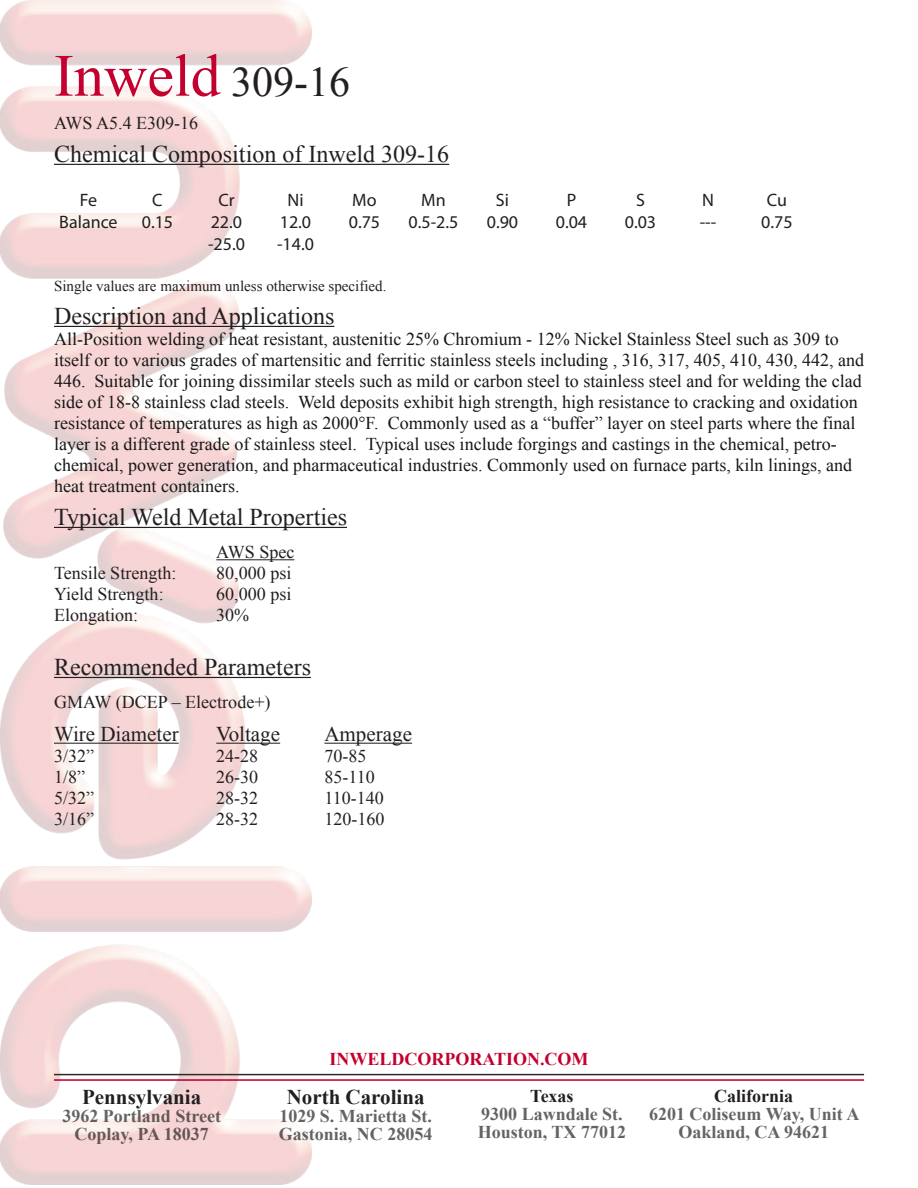
<style>
.page{position:relative;width:918px;height:1188px;background:#fff}
.page>*{position:absolute;margin:0;border:0;box-sizing:border-box;transform-origin:0 0}
.t1{font:60px "Times New Roman";color:#c3002f}
.t2{font:24px "Times New Roman";color:#231f20}
.t3{font:21px "Times New Roman";color:#231f20}
.t4{font:700 21px "Times New Roman";color:#231f20}
.t5{font:18px/21px "Times New Roman";color:#181717}
.t6{font:18px "Times New Roman";color:#231f20}
.t7{font:700 18px/18px "Times New Roman";color:rgb(35 31 32/.7);text-align:center}
.t8{font:18px/21.6px "Myriad Pro";color:#231f20;text-align:center}
.t9{font:700 18px "Times New Roman";color:#c3002f}
.t10{font:700 18px "Times New Roman";color:#231f20}
.t11{font:15px "Times New Roman";color:#231f20}
.s1{font-size:42px;color:#231f20}
</style>
<div class="page">
<img style="left:0;top:0;width:312px;height:1185px">
<hr style="left:54px;top:1079px;width:810px;height:2px;background:#c3002f">
<hr style="left:54px;top:1074px;width:810px;height:1px;background:#2e2a25">
<hr style="left:54px;top:164px;width:395px;height:1px;background:#231f20">
<hr style="left:54px;top:326px;width:280px;height:1px;background:#231f20">
<hr style="left:54px;top:527px;width:293px;height:1px;background:#231f20">
<hr style="left:216px;top:559px;width:78px;height:1px;background:#231f20">
<hr style="left:54px;top:677px;width:257px;height:1px;background:#231f20">
<hr style="left:54px;top:743px;width:125px;height:1px;background:#231f20">
<hr style="left:216px;top:743px;width:64px;height:1px;background:#231f20">
<hr style="left:324px;top:743px;width:88px;height:1px;background:#231f20">
<h1 class="t1" style="left:54px;top:35px;width:298px">Inweld <span class="s1">309-16</span></h1>
<p class="t6" style="left:54px;top:111px;width:146px">AWS A5.4 E309-16</p>
<h2 class="t2" style="left:54px;top:138px;width:397px">Chemical Composition of Inweld 309-16</h2>
<p class="t8" style="left:59px;top:189px;width:60px">Fe<br>Balance</p>
<p class="t8" style="left:142px;top:189px;width:33px">C<br>0.15</p>
<p class="t8" style="left:208px;top:189px;width:38px">Cr<br>22.0 -25.0</p>
<p class="t8" style="left:277px;top:189px;width:38px">Ni<br>12.0 -14.0</p>
<p class="t8" style="left:349px;top:189px;width:33px;text-align:left">Mo<br>0.75</p>
<p class="t8" style="left:409px;top:189px;width:51px">Mn<br>0.5-2.5</p>
<p class="t8" style="left:487px;top:189px;width:33px">Si<br>0.90</p>
<p class="t8" style="left:556px;top:189px;width:33px">P<br>0.04</p>
<p class="t8" style="left:625px;top:189px;width:33px">S<br>0.03</p>
<p class="t8" style="left:700px;top:189px;width:18px;text-align:left">N ---</p>
<p class="t8" style="left:761px;top:189px;width:33px">Cu<br>0.75</p>
<p class="t11" style="left:54px;top:276px;width:334px">Single values are maximum unless otherwise specified.</p>
<h2 class="t2" style="left:54px;top:300px;width:282px">Description and Applications</h2>
<p class="t5" style="left:54px;top:328px;width:812px">All-Position welding of heat resistant, austenitic 25% Chromium - 12% Nickel Stainless Steel such as 309 to itself or to various grades of martensitic and ferritic stainless steels including , 316, 317, 405, 410, 430, 442, and 446. Suitable for joining dissimilar steels such as mild or carbon steel to stainless steel and for welding the clad side of 18-8 stainless clad steels. Weld deposits exhibit high strength, high resistance to cracking and oxidation resistance of temperatures as high as 2000°F. Commonly used as a “buffer” layer on steel parts where the final layer is a different grade of stainless steel. Typical uses include forgings and castings in the chemical, petro&shy;chemical, power generation, and pharmaceutical industries. Commonly used on furnace parts, kiln linings, and heat treatment containers.</p>
<h2 class="t2" style="left:54px;top:501px;width:295px">Typical Weld Metal Properties</h2>
<p class="t6" style="left:216px;top:540px;width:80px">AWS Spec</p>
<p class="t6" style="left:54px;top:561px;width:124px">Tensile Strength:</p>
<p class="t6" style="left:216px;top:561px;width:77px">80,000 psi</p>
<p class="t6" style="left:54px;top:582px;width:111px">Yield Strength:</p>
<p class="t6" style="left:216px;top:582px;width:77px">60,000 psi</p>
<p class="t6" style="left:54px;top:603px;width:86px">Elongation:</p>
<p class="t6" style="left:216px;top:603px;width:35px">30%</p>
<h2 class="t2" style="left:54px;top:651px;width:259px">Recommended Parameters</h2>
<p class="t6" style="left:54px;top:690px;width:218px">GMAW (DCEP – Electrode+)</p>
<p class="t3" style="left:54px;top:720px;width:126px">Wire Diameter</p>
<p class="t3" style="left:216px;top:720px;width:65px">Voltage</p>
<p class="t3" style="left:324px;top:720px;width:89px">Amperage</p>
<p class="t6" style="left:54px;top:744px;width:42px">3/32”</p>
<p class="t6" style="left:216px;top:744px;width:44px">24-28</p>
<p class="t6" style="left:324px;top:744px;width:44px">70-85</p>
<p class="t6" style="left:54px;top:765px;width:33px">1/8”</p>
<p class="t6" style="left:216px;top:765px;width:44px">26-30</p>
<p class="t6" style="left:324px;top:765px;width:52px">85-110</p>
<p class="t6" style="left:54px;top:786px;width:42px">5/32”</p>
<p class="t6" style="left:216px;top:786px;width:44px">28-32</p>
<p class="t6" style="left:324px;top:786px;width:61px">110-140</p>
<p class="t6" style="left:54px;top:807px;width:42px">3/16”</p>
<p class="t6" style="left:216px;top:807px;width:44px">28-32</p>
<p class="t6" style="left:324px;top:807px;width:62px">120-160</p>
<p class="t4" style="left:82px;top:1083px;width:121px">Pennsylvania</p>
<p class="t7" style="left:62px;top:1107px;width:160px">3962 Portland Street<br>Coplay, PA 18037</p>
<p class="t9" style="left:329px;top:1046px;width:261px">INWELDCORPORATION.COM</p>
<p class="t4" style="left:287px;top:1083px;width:139px">North Carolina</p>
<p class="t7" style="left:279px;top:1107px;width:155px;text-align:left">1029 S. Marietta St.<br>Gastonia, NC 28054</p>
<p class="t10" style="left:530px;top:1084px;width:45px">Texas</p>
<p class="t7" style="left:478px;top:1105px;width:150px;text-align:left">9300 Lawndale St.<br>Houston, TX 77012</p>
<p class="t10" style="left:714px;top:1084px;width:81px">California</p>
<p class="t7" style="left:649px;top:1105px;width:212px">6201 Coliseum Way, Unit A<br>Oakland, CA 94621</p>
</div>
